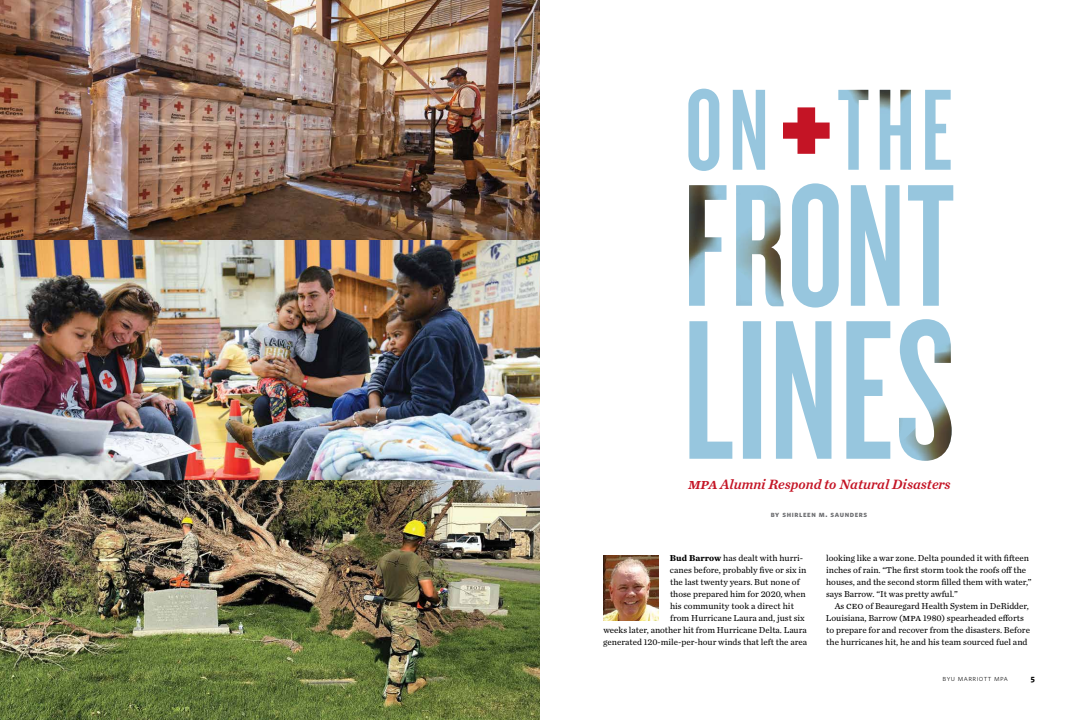
<style>
.page{position:relative;width:1080px;height:720px;background:#fff}
.page>*{position:absolute;margin:0;border:0;box-sizing:border-box;transform-origin:0 0}
.t1{font:italic 14.1px "Chronicle Text G2 Semi";color:#c41425}
.t2{font:9px/12px "Chronicle Text G2";color:#000}
.t3{font:700 8px "Whitney";letter-spacing:.075em;color:#6d6e71}
.t4{font:300 8px "Whitney";letter-spacing:.05em;color:#000}
.t5{font:700 8px "Whitney";color:#000}
.s1{font-size:15.7px}
.s2{font-weight:700}
.s3{font-size:10px}
</style>
<div class="page">
<img style="left:0;top:480px;width:540px;height:240px">
<img style="left:0;top:240px;width:540px;height:240px">
<img style="left:0;top:0;width:540px;height:240px">
<svg style="left:783px;top:107px;width:47px;height:47px"></svg>
<img style="left:603px;top:555px;width:56px;height:66px">
<svg style="left:848px;top:114px;width:63px;height:56px"></svg>
<img style="left:838px;top:90px;width:73px;height:24px">
<svg style="left:689px;top:321px;width:201px;height:138px"></svg>
<svg style="left:792px;top:183px;width:161px;height:125px"></svg>
<svg style="left:925px;top:90px;width:26px;height:80px"></svg>
<svg style="left:688px;top:89px;width:77px;height:82px"></svg>
<svg style="left:899px;top:319px;width:53px;height:142px"></svg>
<svg style="left:689px;top:289px;width:16px;height:17px"></svg>
<img style="left:689px;top:185px;width:38px;height:104px">
<img style="left:736px;top:185px;width:48px;height:121px">
<img style="left:767px;top:302px;width:17px;height:4px">
<img style="left:767px;top:185px;width:17px;height:7px">
<h1 class="t1" style="left:687px;top:473px;width:265px"><span class="s1">MPA</span> Alumni Respond to Natural Disasters</h1>
<p class="t3" style="left:771px;top:509px;width:98px">by Shirleen m. Saunders</p>
<p class="t2" style="left:670px;top:552px;width:135px"><span class="s2">Bud Barrow</span> has dealt with hurri-</p>
<p class="t2" style="left:670px;top:564px;width:138px">canes before, probably five or six in</p>
<p class="t2" style="left:670px;top:576px;width:131px">the last twenty years. But none of</p>
<p class="t2" style="left:670px;top:588px;width:137px">those prepared him for 2020, when</p>
<p class="t2" style="left:670px;top:600px;width:125px">his community took a direct hit</p>
<p class="t2" style="left:670px;top:612px;width:136px">from Hurricane Laura and, just six</p>
<p class="t2" style="left:603px;top:624px;width:205px">weeks later, another hit from Hurricane Delta. Laura</p>
<p class="t2" style="left:603px;top:636px;width:205px">generated 120-mile-per-hour winds that left the area</p>
<p class="t2" style="left:826px;top:552px;width:207px">looking like a war zone. Delta pounded it with fifteen inches of rain. “The first storm took the roofs off the houses, and the second storm filled them with water,” says Barrow. “It was pretty awful.”</p>
<p class="t2" style="left:826px;top:600px;width:206px;text-indent:9px">As <span class="s3">CEO</span> of Beauregard Health System in DeRidder, Louisiana, Barrow (<span class="s3">MPA</span> 1980) spearheaded efforts to prepare for and recover from the disasters. Before the hurricanes hit, he and his team sourced fuel and</p>
<p class="t4" style="left:943px;top:673px;width:67px">byu marriott mpa</p>
<p class="t5" style="left:1031px;top:673px;width:6px">5</p>
</div>
